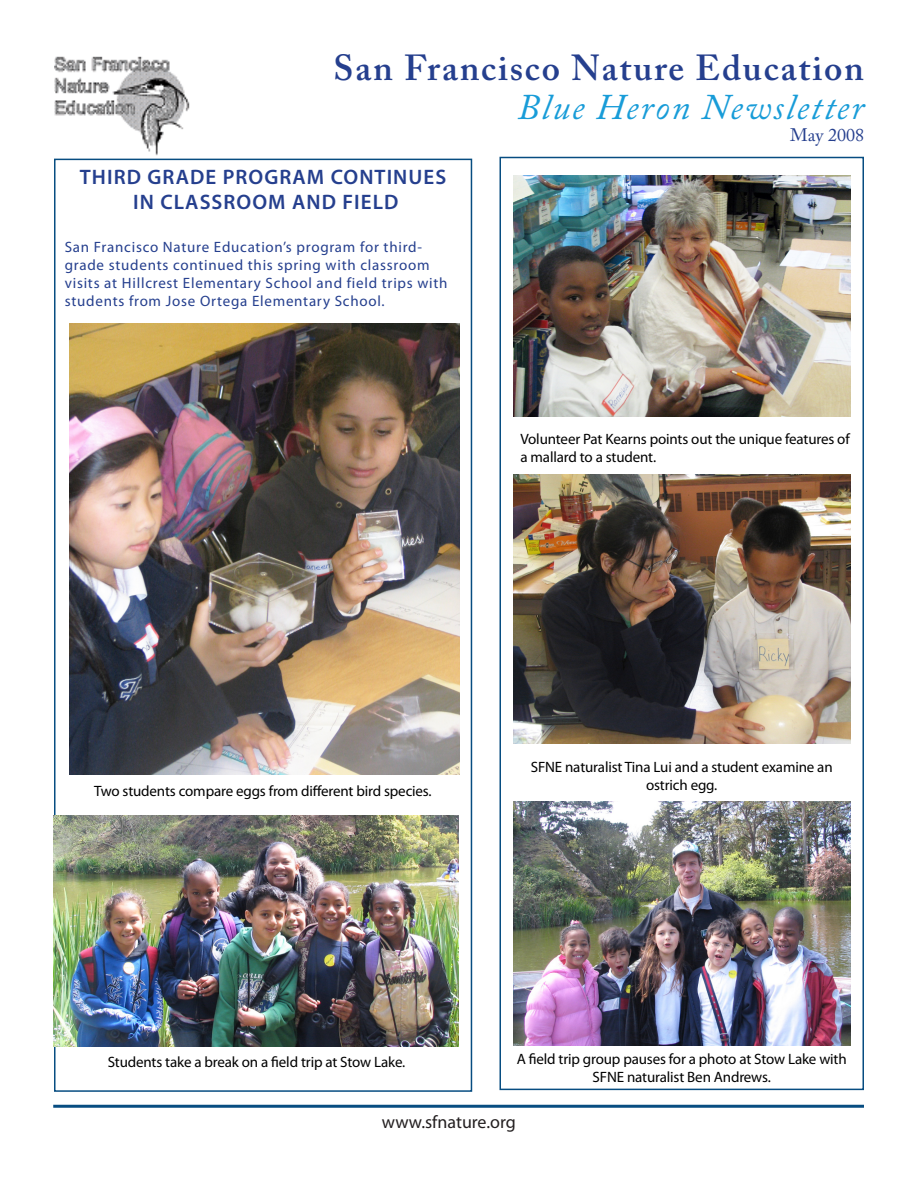
<style>
.page{position:relative;width:918px;height:1188px;background:#fff}
.page>*{position:absolute;margin:0;border:0;box-sizing:border-box;transform-origin:0 0}
.t1{font:600 36px "Adobe Caslon Pro";letter-spacing:.05em;color:#253f8e}
.t2{font:italic 36px "Adobe Caslon Pro";letter-spacing:.05em;color:#189cd8}
.t3{font:600 21px/25.2px "Myriad Pro";letter-spacing:.05em;color:#253f8e;text-align:center}
.t4{font:18px "Myriad Pro";color:#231f20}
.t5{font:18px "Adobe Caslon Pro";color:#253f8e}
.t6{font:15px/18px "Myriad Pro";letter-spacing:-.01em;color:#000;text-align:center}
.t7{font:15px/18px "Myriad Pro";letter-spacing:.05em;color:#253f8e}
</style>
<div class="page">
<img style="left:54px;top:56px;width:136px;height:100px">
<div style="left:500px;top:157px;width:364px;height:933px;border:2px solid #074d81"></div>
<div style="left:53px;top:1105px;width:811px;height:3px;border:2px solid #074d81"></div>
<img style="left:513px;top:176px;width:337px;height:241px">
<img style="left:69px;top:323px;width:390px;height:452px">
<img style="left:513px;top:474px;width:337px;height:270px">
<img style="left:513px;top:801px;width:338px;height:245px">
<img style="left:54px;top:816px;width:405px;height:230px">
<h1 class="t1" style="left:334px;top:47px;width:532px">San Francisco Nature Education</h1>
<h1 class="t2" style="left:518px;top:86px;width:348px">Blue Heron Newsletter</h1>
<p class="t5" style="left:790px;top:125px;width:75px">May 2008</p>
<h2 class="t3" style="left:80px;top:163px;width:368px">THIRD GRADE PROGRAM CONTINUES<br>IN CLASSROOM AND FIELD</h2>
<p class="t7" style="left:65px;top:238px;width:384px">San Francisco Nature Education’s program for third&shy;grade students continued this spring with classroom visits at Hillcrest Elementary School and field trips with students from Jose Ortega Elementary School.</p>
<p class="t6" style="left:520px;top:429px;width:331px;text-align:left">Volunteer Pat Kearns points out the unique features of a mallard to a student.</p>
<p class="t6" style="left:94px;top:782px;width:339px">Two students compare eggs from different bird species.</p>
<p class="t6" style="left:531px;top:758px;width:303px">SFNE naturalist Tina Lui and a student examine an ostrich egg.</p>
<p class="t6" style="left:108px;top:1053px;width:299px">Students take a break on a field trip at Stow Lake.</p>
<p class="t6" style="left:517px;top:1050px;width:332px">A field trip group pauses for a photo at Stow Lake with<br>SFNE naturalist Ben Andrews.</p>
<p class="t4" style="left:382px;top:1111px;width:135px">www.sfnature.org</p>
</div>
